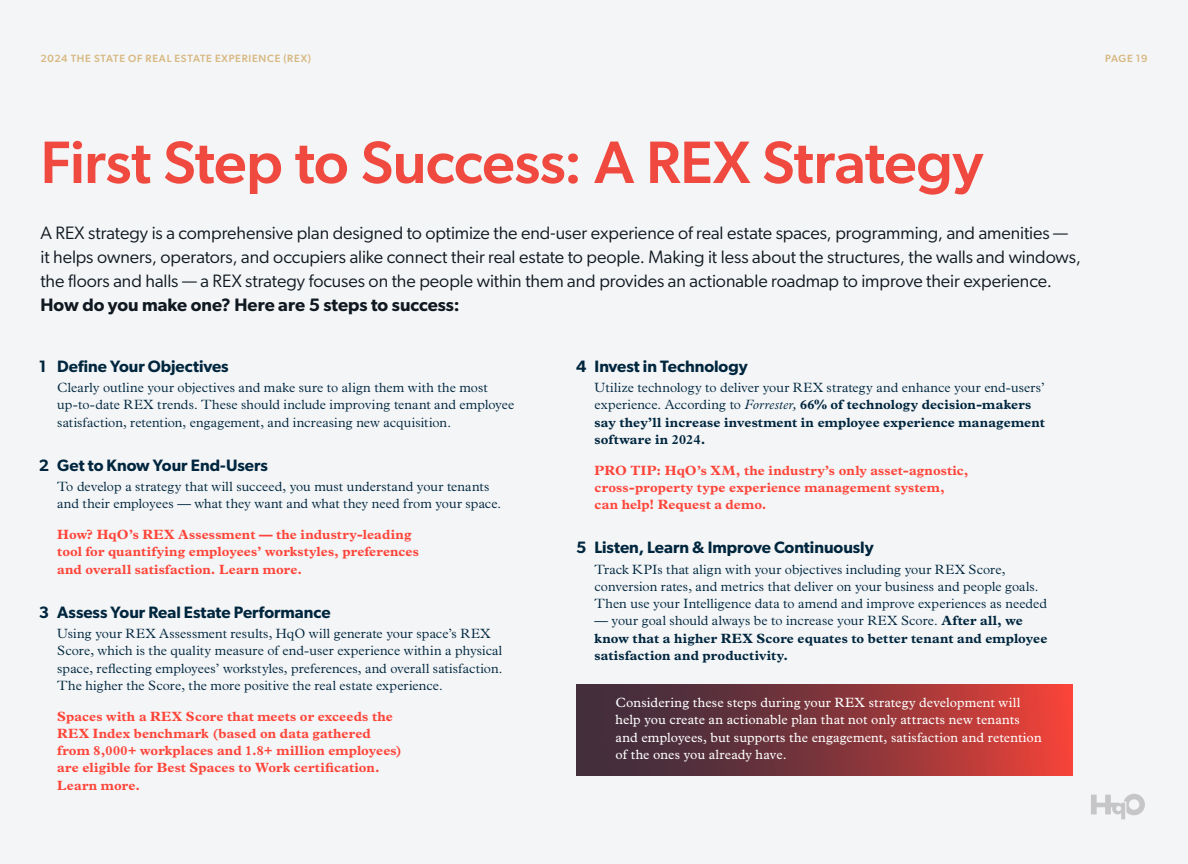
<style>
.page{position:relative;width:1188px;height:864px;background:#f3f5f7}
.page>*{position:absolute;margin:0;border:0;box-sizing:border-box;transform-origin:0 0}
.t1{font:500 60px "Gibson";letter-spacing:-.01em;color:#f0493f}
.t2{font:18px/24px "Gibson";letter-spacing:-.005em;color:#101820}
.t3{font:600 18px "Gibson";color:#101820}
.t4{font:600 16.5px "Gibson";color:#00263e}
.t5{font:300 13.5px/17.2px "Plantin MT Pro";letter-spacing:.005em;color:#00263e}
.t6{font:700 13.5px/17.2px "Plantin MT Pro";letter-spacing:.01em;color:#ff4539}
.t7{font:700 13.5px/17.2px "Plantin MT Pro";letter-spacing:.01em;color:#00263e}
.t8{font:13.5px/17.2px "Plantin MT Pro";letter-spacing:.005em;color:#fff}
.t9{font:500 10.5px "Gibson";letter-spacing:.07em;color:#d8b880}
.t10{font:500 10.5px "Gibson";letter-spacing:.04em;color:#d7b881}
.s1{font-weight:300}
.s2{font-weight:300;font-style:italic}
</style>
<div class="page">
<svg style="left:1091px;top:794px;width:54px;height:25px"></svg>
<svg style="left:576px;top:684px;width:497px;height:92px;background:#87363a"></svg>
<p class="t9" style="left:40px;top:52px;width:272px">2024 THE STATE OF REAL ESTATE EXPERIENCE (REX)</p>
<p class="t10" style="left:1105px;top:52px;width:44px">PAGE 19</p>
<h1 class="t1" style="left:40px;top:126px;width:944px">First Step to Success: A REX Strategy</h1>
<p class="t2" style="left:40px;top:221px;width:1042px">A REX strategy is a comprehensive plan designed to optimize the end-user experience of real estate spaces, programming, and amenities — it helps owners, operators, and occupiers alike connect their real estate to people. Making it less about the structures, the walls and windows, the floors and halls — a REX strategy focuses on the people within them and provides an actionable roadmap to improve their experience.</p>
<h2 class="t3" style="left:40px;top:294px;width:421px">How do you make one? Here are 5 steps to success:</h2>
<p class="t4" style="left:39px;top:356px;width:191px">1 Define Your Objectives</p>
<p class="t5" style="left:57px;top:379px;width:459px">Clearly outline your objectives and make sure to align them with the most up-to-date REX trends. These should include improving tenant and employee satisfaction, retention, engagement, and increasing new acquisition.</p>
<p class="t4" style="left:39px;top:455px;width:230px">2 Get to Know Your End-Users</p>
<p class="t5" style="left:57px;top:478px;width:446px">To develop a strategy that will succeed, you must understand your tenants and their employees — what they want and what they need from your space.</p>
<p class="t6" style="left:57px;top:526px;width:363px">How? HqO’s REX Assessment — the industry-leading tool for quantifying employees’ workstyles, preferences and overall satisfaction. Learn more.</p>
<p class="t4" style="left:39px;top:602px;width:293px">3 Assess Your Real Estate Performance</p>
<p class="t5" style="left:57px;top:625px;width:447px">Using your REX Assessment results, HqO will generate your space’s REX Score, which is the quality measure of end-user experience within a physical space, reflecting employees’ workstyles, preferences, and overall satisfaction.<br>The higher the Score, the more positive the real estate experience.</p>
<p class="t6" style="left:57px;top:707px;width:346px">Spaces with a REX Score that meets or exceeds the REX Index benchmark (based on data gathered from 8,000+ workplaces and 1.8+ million employees) are eligible for Best Spaces to Work certification.<br>Learn more.</p>
<p class="t4" style="left:576px;top:356px;width:173px">4 Invest in Technology</p>
<p class="t7" style="left:595px;top:379px;width:452px"><span class="s1">Utilize technology to deliver your REX strategy and enhance your end-users’ experience. According to</span> <span class="s2">Forrester,</span> 66% of technology decision-makers say they’ll increase investment in employee experience management software in 2024.</p>
<p class="t6" style="left:595px;top:461px;width:376px">PRO TIP: HqO’s XM, the industry’s only asset-agnostic, cross-property type experience management system, can help! Request a demo.</p>
<p class="t4" style="left:576px;top:538px;width:299px">5 Listen, Learn &amp; Improve Continuously</p>
<p class="t5" style="left:595px;top:560px;width:454px">Track KPIs that align with your objectives including your REX Score, conversion rates, and metrics that deliver on your business and people goals.<br>Then use your Intelligence data to amend and improve experiences as needed</p>
<p class="t7" style="left:595px;top:612px;width:454px"><span class="s1">— your goal should always be to increase your REX Score.</span> After all, we know that a higher REX Score equates to better tenant and employee satisfaction and productivity.</p>
<p class="t8" style="left:616px;top:694px;width:428px">Considering these steps during your REX strategy development will help you create an actionable plan that not only attracts new tenants and employees, but supports the engagement, satisfaction and retention of the ones you already have.</p>
</div>
